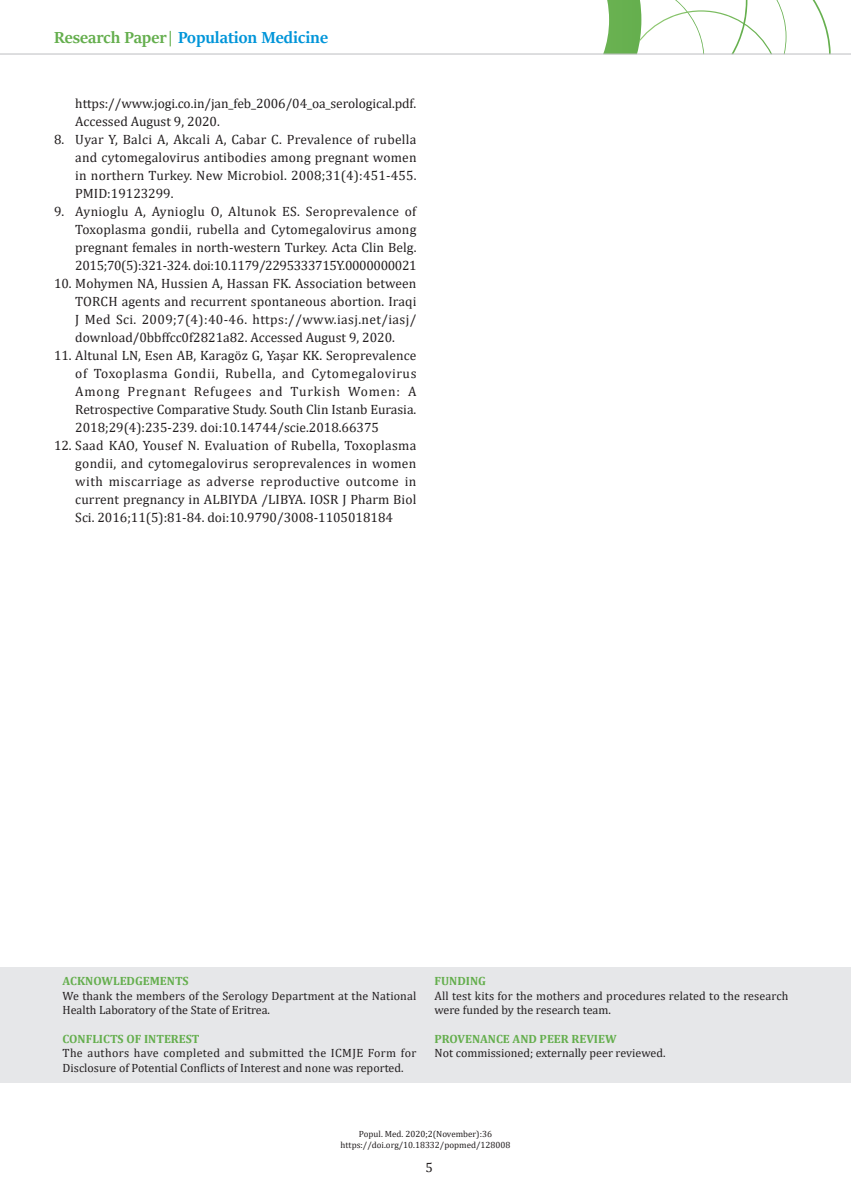
<style>
.page{position:relative;width:851px;height:1191px;background:#fff}
.page>*{position:absolute;margin:0;border:0;box-sizing:border-box;transform-origin:0 0}
.t1{font:700 18px "Sitka Banner";color:#0095d9}
.t2{font:13.5px/18px "Cambria";color:#231f20;text-align:justify}
.t3{font:12px/14.4px "Cambria";color:#231f20}
.t4{font:700 12px "Cambria";color:#64ae4d}
.t5{font:9px/10.8px "Cambria";color:#231f20;text-align:center}
.s1{color:#64ae4d}
</style>
<div class="page">
<svg style="left:536px;top:0;width:294px;height:54px"></svg>
<hr style="left:0;top:54px;width:850px;height:1px;background:#bcbdc0">
<div style="left:0;top:967px;width:850px;height:115px;background:#e6e7e9"></div>
<h1 class="t1" style="left:54px;top:25px;width:275px"><span class="s1">Research Paper|</span> Population Medicine</h1>
<p class="t2" style="left:75px;top:94px;width:342px">https://www.jogi.co.in/jan_feb_2006/04_oa_serological.pdf.<br>Accessed August 9, 2020.</p>
<p class="t2" style="left:75px;top:130px;width:342px;text-indent:-21px">8. Uyar Y, Balci A, Akcali A, Cabar C. Prevalence of rubella and cytomegalovirus antibodies among pregnant women in northern Turkey. New Microbiol. 2008;31(4):451-455.<br>PMID:19123299.</p>
<p class="t2" style="left:75px;top:202px;width:343px;text-indent:-21px">9. Aynioglu A, Aynioglu O, Altunok ES. Seroprevalence of Toxoplasma gondii, rubella and Cytomegalovirus among pregnant females in north-western Turkey. Acta Clin Belg.<br>2015;70(5):321-324. doi:10.1179/2295333715Y.0000000021</p>
<p class="t2" style="left:75px;top:274px;width:342px;text-indent:-21px">10. Mohymen NA, Hussien A, Hassan FK. Association between TORCH agents and recurrent spontaneous abortion. Iraqi J Med Sci. 2009;7(4):40-46. https://www.iasj.net/iasj/ download/0bbffcc0f2821a82. Accessed August 9, 2020.</p>
<p class="t2" style="left:75px;top:346px;width:342px;text-indent:-21px">11. Altunal LN, Esen AB, Karagöz G, Yaşar KK. Seroprevalence of Toxoplasma Gondii, Rubella, and Cytomegalovirus Among Pregnant Refugees and Turkish Women: A Retrospective Comparative Study. South Clin Istanb Eurasia.<br>2018;29(4):235-239. doi:10.14744/scie.2018.66375</p>
<p class="t2" style="left:75px;top:436px;width:342px;text-indent:-21px">12. Saad KAO, Yousef N. Evaluation of Rubella, Toxoplasma gondii, and cytomegalovirus seroprevalences in women with miscarriage as adverse reproductive outcome in current pregnancy in ALBIYDA /LIBYA. IOSR J Pharm Biol Sci. 2016;11(5):81-84. doi:10.9790/3008-1105018184</p>
<p class="t4" style="left:63px;top:972px;width:128px">ACKNOWLEDGEMENTS</p>
<p class="t3" style="left:63px;top:988px;width:355px">We thank the members of the Serology Department at the National<br>Health Laboratory of the State of Eritrea.</p>
<p class="t4" style="left:63px;top:1030px;width:138px">CONFLICTS OF INTEREST</p>
<p class="t3" style="left:63px;top:1046px;width:355px">The authors have completed and submitted the ICMJE Form for<br>Disclosure of Potential Conflicts of Interest and none was reported.</p>
<p class="t4" style="left:434px;top:972px;width:53px">FUNDING</p>
<p class="t3" style="left:434px;top:988px;width:355px">All test kits for the mothers and procedures related to the research were funded by the research team.</p>
<p class="t4" style="left:434px;top:1030px;width:184px">PROVENANCE AND PEER REVIEW</p>
<p class="t3" style="left:434px;top:1046px;width:232px">Not commissioned; externally peer reviewed.</p>
<p class="t5" style="left:340px;top:1128px;width:171px">Popul. Med. 2020;2(November):36 https://doi.org/10.18332/popmed/128008</p>
<p class="t2" style="left:425px;top:1158px;width:9px">5</p>
</div>
